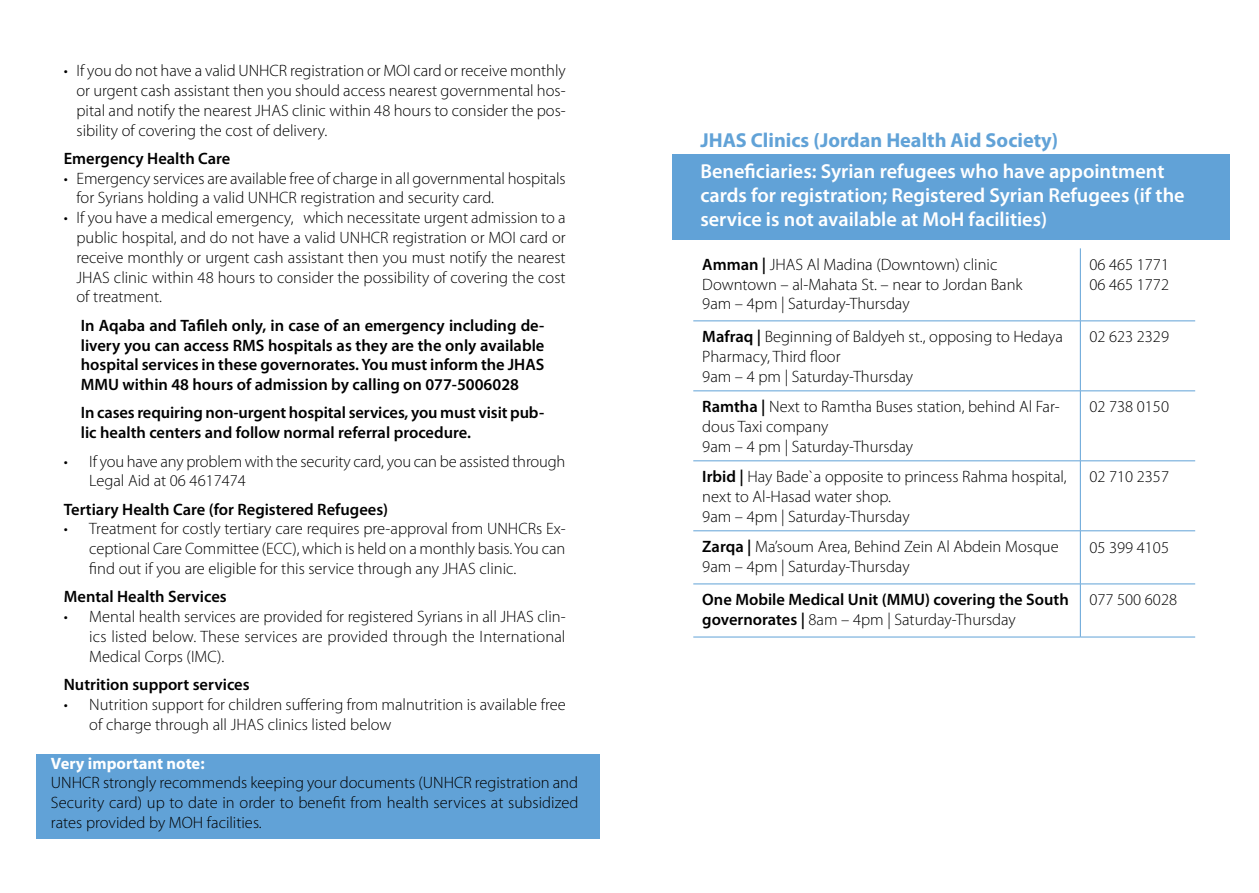
<style>
.page{position:relative;width:1259px;height:893px;background:#fff}
.page>*{position:absolute;margin:0;border:0;box-sizing:border-box;transform-origin:0 0}
.t1{font:600 20.25px/24.3px "Myriad Pro";color:#fff}
.t2{font:700 20.25px "Myriad Pro";color:#61a2d7}
.t3{font:300 16.5px/19.8px "Myriad Pro";color:#000}
.t4{font:600 16.5px/19.8px "Myriad Pro";color:#000}
.t5{font:700 16.5px "Myriad Pro";color:#fff}
.s1{font-weight:600}
.s2{font-weight:300}
</style>
<div class="page">
<div style="left:37px;top:754px;width:563px;height:84px;background:#61a2d7"></div>
<div style="left:672px;top:154px;width:558px;height:85px;background:#61a2d7"></div>
<hr style="left:1080px;top:248px;width:1px;height:73px;background:#61a2d7">
<hr style="left:693px;top:321px;width:387px;height:1px;background:#61a2d7">
<hr style="left:1080px;top:321px;width:115px;height:1px;background:#61a2d7">
<hr style="left:1080px;top:321px;width:1px;height:70px;background:#61a2d7">
<hr style="left:693px;top:391px;width:387px;height:1px;background:#61a2d7">
<hr style="left:1080px;top:391px;width:115px;height:1px;background:#61a2d7">
<hr style="left:1080px;top:391px;width:1px;height:70px;background:#61a2d7">
<hr style="left:693px;top:461px;width:387px;height:1px;background:#61a2d7">
<hr style="left:1080px;top:461px;width:115px;height:1px;background:#61a2d7">
<hr style="left:1080px;top:461px;width:1px;height:69px;background:#61a2d7">
<hr style="left:693px;top:530px;width:387px;height:1px;background:#61a2d7">
<hr style="left:1080px;top:530px;width:115px;height:1px;background:#61a2d7">
<hr style="left:1080px;top:531px;width:1px;height:53px;background:#61a2d7">
<hr style="left:693px;top:584px;width:387px;height:1px;background:#61a2d7">
<hr style="left:1080px;top:584px;width:115px;height:1px;background:#61a2d7">
<hr style="left:1080px;top:584px;width:1px;height:53px;background:#61a2d7">
<hr style="left:693px;top:637px;width:387px;height:1px;background:#61a2d7">
<hr style="left:1080px;top:637px;width:115px;height:1px;background:#61a2d7">
<p class="t3" style="left:77px;top:61px;width:491px;text-align:justify;text-indent:-13px">• If you do not have a valid UNHCR registration or MOI card or receive monthly or urgent cash assistant then you should access nearest governmental hos&shy;pital and notify the nearest JHAS clinic within 48 hours to consider the pos&shy;sibility of covering the cost of delivery.</p>
<p class="t4" style="left:64px;top:148px;width:168px">Emergency Health Care</p>
<p class="t3" style="left:77px;top:169px;width:490px;text-indent:-13px">• Emergency services are available free of charge in all governmental hospitals for Syrians holding a valid UNHCR registration and security card.</p>
<p class="t3" style="left:77px;top:208px;width:491px;text-align:justify;text-indent:-13px">• If you have a medical emergency, which necessitate urgent admission to a public hospital, and do not have a valid UNHCR registration or MOI card or receive monthly or urgent cash assistant then you must notify the nearest JHAS clinic within 48 hours to consider the possibility of covering the cost of treatment.</p>
<p class="t4" style="left:81px;top:315px;width:465px;text-align:justify">In Aqaba and Tafileh only, in case of an emergency including de&shy;livery you can access RMS hospitals as they are the only available hospital services in these governorates. You must inform the JHAS MMU within 48 hours of admission by calling on 077-5006028</p>
<p class="t4" style="left:81px;top:403px;width:465px">In cases requiring non-urgent hospital services, you must visit pub&shy;lic health centers and follow normal referral procedure.</p>
<p class="t3" style="left:89px;top:451px;width:478px;text-indent:-26px">• If you have any problem with the security card, you can be assisted through<br>Legal Aid at 06 4617474</p>
<p class="t4" style="left:64px;top:499px;width:326px">Tertiary Health Care (for Registered Refugees)</p>
<p class="t3" style="left:89px;top:519px;width:478px;text-align:justify;text-indent:-26px">• Treatment for costly tertiary care requires pre-approval from UNHCRs Ex&shy;ceptional Care Committee (ECC), which is held on a monthly basis. You can find out if you are eligible for this service through any JHAS clinic.</p>
<p class="t4" style="left:64px;top:586px;width:164px">Mental Health Services</p>
<p class="t3" style="left:89px;top:607px;width:478px;text-align:justify;text-indent:-26px">• Mental health services are provided for registered Syrians in all JHAS clin&shy;ics listed below. These services are provided through the International Medical Corps (IMC).</p>
<p class="t4" style="left:64px;top:674px;width:187px">Nutrition support services</p>
<p class="t3" style="left:89px;top:695px;width:478px;text-indent:-26px">• Nutrition support for children suffering from malnutrition is available free of charge through all JHAS clinics listed below</p>
<p class="t5" style="left:51px;top:752px;width:155px">Very important note:</p>
<p class="t3" style="left:51px;top:773px;width:529px;text-align:justify">UNHCR strongly recommends keeping your documents (UNHCR registration and Security card) up to date in order to benefit from health services at subsidized rates provided by MOH facilities.</p>
<p class="t2" style="left:700px;top:127px;width:359px">JHAS Clinics (Jordan Health Aid Society)</p>
<p class="t1" style="left:700px;top:158px;width:486px">Beneficiaries: Syrian refugees who have appointment cards for registration; Registered Syrian Refugees (if the service is not available at MoH facilities)</p>
<p class="t3" style="left:702px;top:255px;width:322px"><span class="s1">Amman |</span> JHAS Al Madina (Downtown) clinic<br>Downtown – al-Mahata St. – near to Jordan Bank<br>9am – 4pm | Saturday-Thursday</p>
<p class="t3" style="left:1089px;top:255px;width:81px">06 465 1771<br>06 465 1772</p>
<p class="t3" style="left:702px;top:327px;width:362px"><span class="s1">Mafraq |</span> Beginning of Baldyeh st., opposing to Hedaya<br>Pharmacy, Third floor<br>9am – 4 pm | Saturday-Thursday</p>
<p class="t3" style="left:1089px;top:327px;width:81px">02 623 2329</p>
<p class="t3" style="left:702px;top:397px;width:359px"><span class="s1">Ramtha |</span> Next to Ramtha Buses station, behind Al Far&shy;dous Taxi company<br>9am – 4 pm | Saturday-Thursday</p>
<p class="t3" style="left:1089px;top:397px;width:81px">02 738 0150</p>
<p class="t3" style="left:702px;top:467px;width:366px"><span class="s1">Irbid |</span> Hay Bade`a opposite to princess Rahma hospital, next to Al-Hasad water shop.<br>9am – 4pm | Saturday-Thursday</p>
<p class="t3" style="left:1089px;top:467px;width:81px">02 710 2357</p>
<p class="t3" style="left:702px;top:537px;width:358px"><span class="s1">Zarqa |</span> Ma’soum Area, Behind Zein Al Abdein Mosque<br>9am – 4pm | Saturday-Thursday</p>
<p class="t3" style="left:1089px;top:538px;width:81px">05 399 4105</p>
<p class="t4" style="left:702px;top:589px;width:368px">One Mobile Medical Unit (MMU) covering the South governorates | <span class="s2">8am – 4pm | Saturday-Thursday</span></p>
<p class="t3" style="left:1089px;top:590px;width:89px">077 500 6028</p>
</div>
